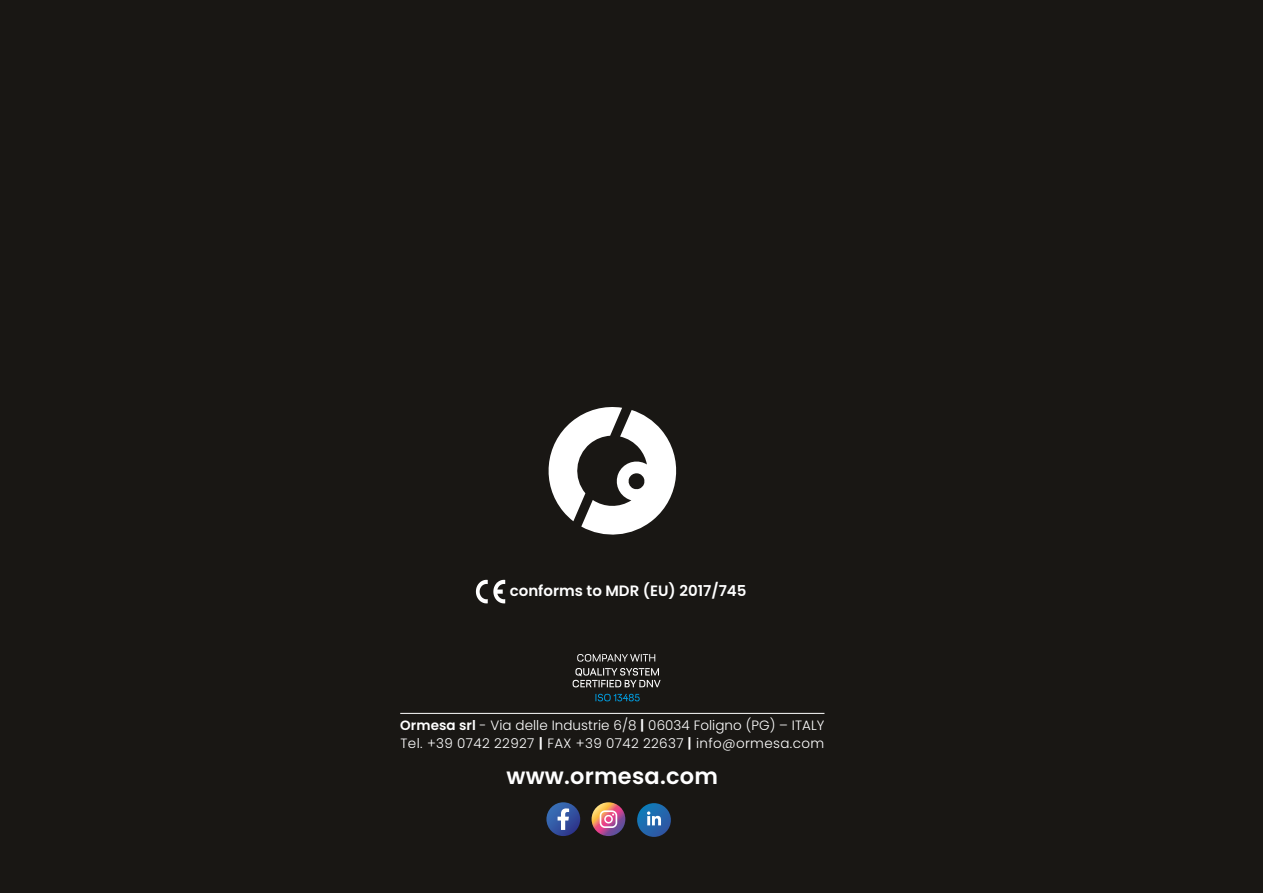
<style>
.page{position:relative;width:1263px;height:893px;background:#191714}
.page>*{position:absolute;margin:0;border:0;box-sizing:border-box;transform-origin:0 0}
.t1{font:600 22.5px "Poppins";letter-spacing:.01em;color:#fff}
.t2{font:600 15px "Poppins";color:#fff}
.t3{font:300 13.5px/18px "Poppins";letter-spacing:.025em;color:#fff}
.s1{font-weight:600}
</style>
<div class="page">
<svg style="left:548px;top:407px;width:129px;height:128px"></svg>
<hr style="left:400px;top:713px;width:424px;height:1px;background:#fff">
<svg style="left:595px;top:694px;width:45px;height:7px"></svg>
<svg style="left:573px;top:668px;width:88px;height:19px"></svg>
<svg style="left:577px;top:654px;width:78px;height:8px"></svg>
<svg style="left:637px;top:803px;width:34px;height:34px"></svg>
<svg style="left:647px;top:811px;width:14px;height:14px"></svg>
<svg style="left:592px;top:802px;width:33px;height:34px"></svg>
<svg style="left:600px;top:810px;width:17px;height:18px"></svg>
<svg style="left:546px;top:802px;width:34px;height:34px"></svg>
<svg style="left:558px;top:808px;width:11px;height:22px"></svg>
<svg style="left:476px;top:580px;width:29px;height:23px"></svg>
<p class="t2" style="left:510px;top:582px;width:238px">conforms to MDR (EU) 2017/745</p>
<p class="t3" style="left:400px;top:717px;width:426px"><span class="s1">Ormesa srl</span> - Via delle Industrie 6/8 <span class="s1">|</span> 06034 Foligno (PG) – ITALY<br>Tel. +39 0742 22927 <span class="s1">|</span> FAX +39 0742 22637 <span class="s1">|</span> info@ormesa.com</p>
<h1 class="t1" style="left:506px;top:763px;width:213px">www.ormesa.com</h1>
</div>
